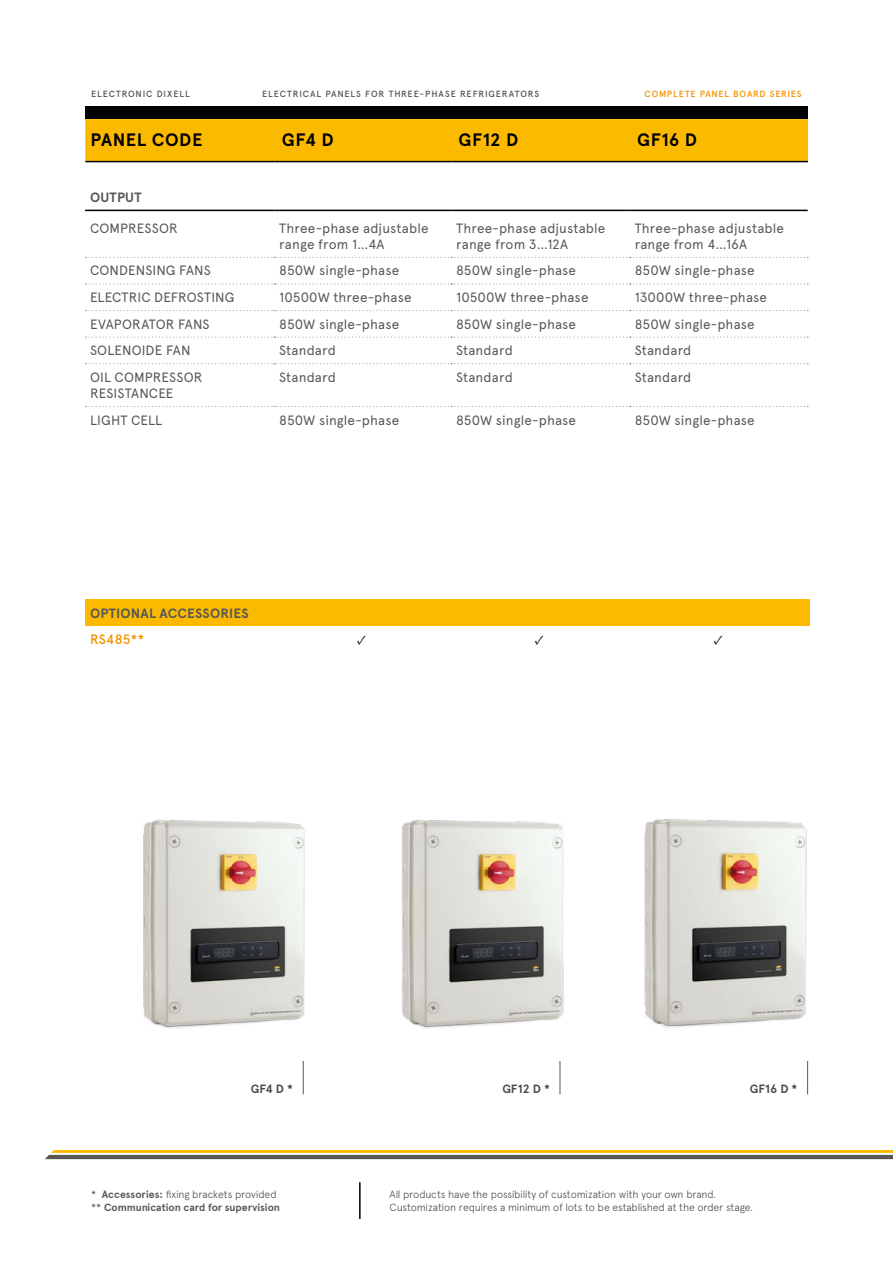
<style>
.page{position:relative;width:893px;height:1263px;background:#fff}
.page>*{position:absolute;margin:0;border:0;box-sizing:border-box;transform-origin:0 0}
.t1{font:700 18px "Apercu";letter-spacing:.03em;color:#000}
.t2{font:13.5px/16.2px "Apercu";letter-spacing:.01em;color:#575756}
.t3{font:700 13.5px "Apercu";letter-spacing:.015em;color:#575756}
.t4{font:500 13.5px "Apercu";letter-spacing:.01em;color:#f39200}
.t5{font:13.5px "Minion Pro";color:#000}
.t6{font:700 12px "Apercu";letter-spacing:-.01em;color:#4a4a49}
.t7{font:300 10.5px/12.6px "Apercu";letter-spacing:-.015em;color:#4a4a49}
.t8{font:700 10.5px/12.6px "Apercu";letter-spacing:-.005em;color:#575756}
.t9{font:500 9px "Apercu";letter-spacing:.1em;color:#575756}
.t10{font:500 9px "Apercu";letter-spacing:.085em;color:#f39200}
.s1{font-weight:400}
.s2{font-weight:300;color:#4a4a49}
</style>
<div class="page">
<img style="left:644px;top:819px;width:163px;height:209px">
<img style="left:401px;top:819px;width:163px;height:209px">
<img style="left:143px;top:819px;width:162px;height:209px">
<svg style="left:45px;top:1150px;width:848px;height:9px;background:#b09c61"></svg>
<div style="left:85px;top:600px;width:724px;height:26px;background:#fbba00"></div>
<div style="left:85px;top:119px;width:723px;height:42px;background:#fbba00"></div>
<hr style="left:85px;top:161px;width:189px;height:1px;background:#000">
<hr style="left:274px;top:161px;width:177px;height:1px;background:#000">
<hr style="left:451px;top:161px;width:179px;height:1px;background:#000">
<hr style="left:630px;top:161px;width:178px;height:1px;background:#000">
<div style="left:85px;top:106px;width:723px;height:12px;background:#000"></div>
<hr style="left:303px;top:1061px;width:1px;height:33px;background:#575756">
<hr style="left:560px;top:1061px;width:1px;height:33px;background:#575756">
<hr style="left:807px;top:1061px;width:1px;height:33px;background:#575756">
<hr style="left:274px;top:210px;width:177px;height:1px;background:#000">
<hr style="left:451px;top:210px;width:179px;height:1px;background:#000">
<hr style="left:630px;top:210px;width:178px;height:1px;background:#000">
<svg style="left:86px;top:257px;width:722px;height:1px"></svg>
<svg style="left:86px;top:283px;width:722px;height:2px"></svg>
<svg style="left:86px;top:310px;width:722px;height:1px"></svg>
<svg style="left:86px;top:337px;width:722px;height:1px"></svg>
<svg style="left:86px;top:363px;width:722px;height:1px"></svg>
<svg style="left:86px;top:406px;width:722px;height:1px"></svg>
<hr style="left:85px;top:210px;width:189px;height:1px;background:#000">
<hr style="left:359px;top:1182px;width:2px;height:37px;background:#000">
<p class="t9" style="left:91px;top:89px;width:100px">ELECTRONIC DIXELL</p>
<p class="t9" style="left:262px;top:89px;width:279px">ELECTRICAL PANELS FOR THREE-PHASE REFRIGERATORS</p>
<p class="t10" style="left:644px;top:89px;width:159px">COMPLETE PANEL BOARD SERIES</p>
<h1 class="t1" style="left:90px;top:129px;width:113px">PANEL CODE</h1>
<h1 class="t1" style="left:282px;top:129px;width:54px">GF4 D</h1>
<h1 class="t1" style="left:459px;top:129px;width:61px">GF12 D</h1>
<h1 class="t1" style="left:637px;top:129px;width:61px">GF16 D</h1>
<p class="t3" style="left:90px;top:189px;width:53px">OUTPUT</p>
<p class="t2" style="left:90px;top:220px;width:89px">COMPRESSOR</p>
<p class="t2" style="left:279px;top:220px;width:151px">Three-phase adjustable range from 1…4A</p>
<p class="t2" style="left:456px;top:220px;width:151px">Three-phase adjustable range from 3…12A</p>
<p class="t2" style="left:635px;top:220px;width:151px">Three-phase adjustable range from 4…16A</p>
<p class="t2" style="left:90px;top:263px;width:122px">CONDENSING FANS</p>
<p class="t2" style="left:279px;top:263px;width:121px">850W single-phase</p>
<p class="t2" style="left:456px;top:263px;width:121px">850W single-phase</p>
<p class="t2" style="left:635px;top:263px;width:121px">850W single-phase</p>
<p class="t2" style="left:90px;top:289px;width:146px">ELECTRIC DEFROSTING</p>
<p class="t2" style="left:279px;top:289px;width:134px">10500W three-phase</p>
<p class="t2" style="left:456px;top:289px;width:134px">10500W three-phase</p>
<p class="t2" style="left:635px;top:289px;width:134px">13000W three-phase</p>
<p class="t2" style="left:90px;top:316px;width:121px">EVAPORATOR FANS</p>
<p class="t2" style="left:279px;top:316px;width:121px">850W single-phase</p>
<p class="t2" style="left:456px;top:316px;width:121px">850W single-phase</p>
<p class="t2" style="left:635px;top:316px;width:121px">850W single-phase</p>
<p class="t2" style="left:90px;top:342px;width:102px">SOLENOIDE FAN</p>
<p class="t2" style="left:279px;top:342px;width:58px">Standard</p>
<p class="t2" style="left:456px;top:342px;width:58px">Standard</p>
<p class="t2" style="left:635px;top:342px;width:58px">Standard</p>
<p class="t2" style="left:90px;top:369px;width:114px">OIL COMPRESSOR<br>RESISTANCEE</p>
<p class="t2" style="left:279px;top:369px;width:58px">Standard</p>
<p class="t2" style="left:456px;top:369px;width:58px">Standard</p>
<p class="t2" style="left:635px;top:369px;width:58px">Standard</p>
<p class="t2" style="left:90px;top:412px;width:74px">LIGHT CELL</p>
<p class="t2" style="left:279px;top:412px;width:121px">850W single-phase</p>
<p class="t2" style="left:456px;top:412px;width:121px">850W single-phase</p>
<p class="t2" style="left:635px;top:412px;width:121px">850W single-phase</p>
<p class="t3" style="left:90px;top:605px;width:160px">OPTIONAL ACCESSORIES</p>
<p class="t4" style="left:90px;top:631px;width:56px">RS485**</p>
<p class="t5" style="left:357px;top:631px;width:11px">✓</p>
<p class="t5" style="left:535px;top:631px;width:11px">✓</p>
<p class="t5" style="left:714px;top:631px;width:11px">✓</p>
<p class="t6" style="left:251px;top:1082px;width:44px">GF4 D *</p>
<p class="t6" style="left:502px;top:1082px;width:49px">GF12 D *</p>
<p class="t6" style="left:750px;top:1082px;width:49px">GF16 D *</p>
<p class="t8" style="left:91px;top:1188px;width:191px"><span class="s1">*</span> Accessories: <span class="s2">fixing brackets provided </span><span class="s1">**</span> Communication card for supervision</p>
<p class="t7" style="left:390px;top:1188px;width:365px">All products have the possibility of customization with your own brand.<br>Customization requires a minimum of lots to be established at the order stage.</p>
</div>
